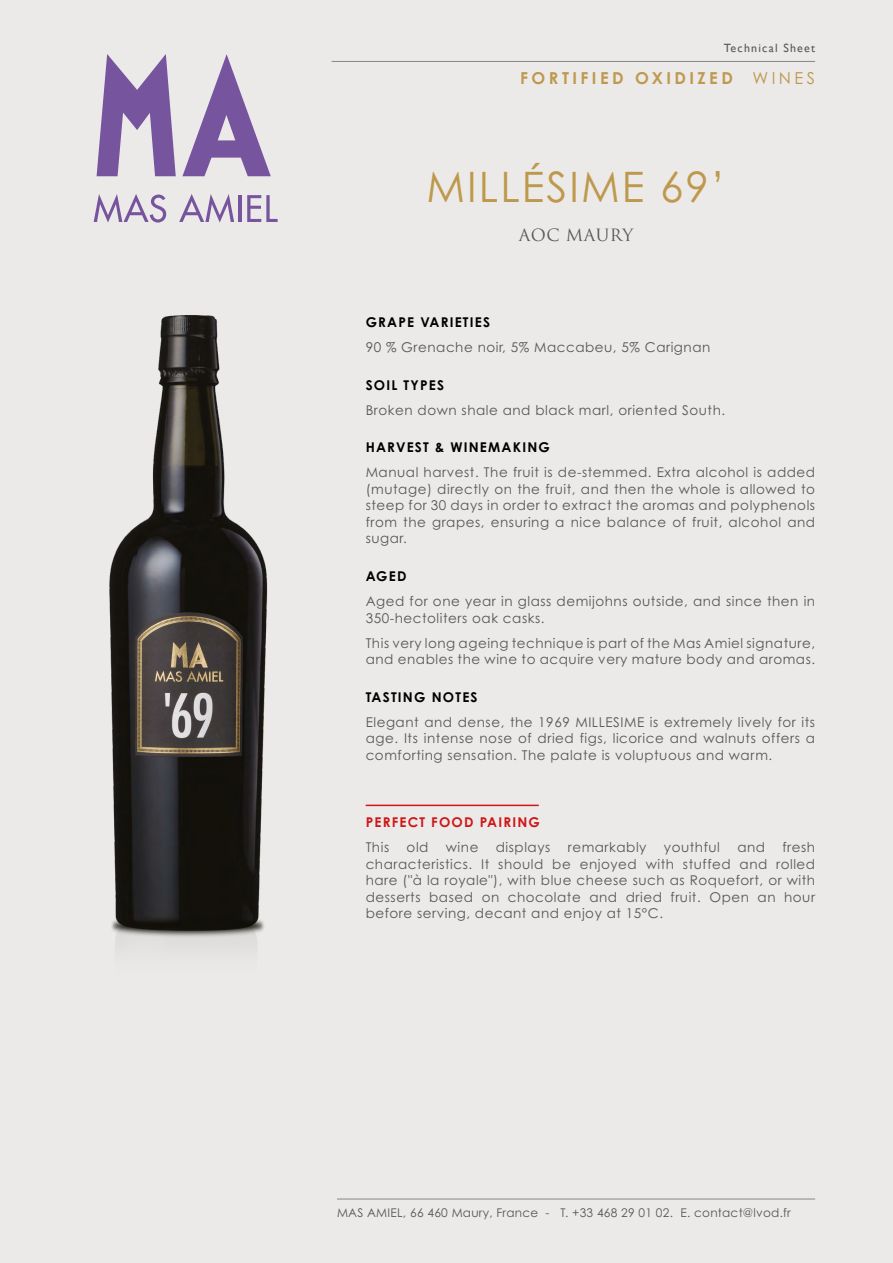
<style>
.page{position:relative;width:893px;height:1263px;background:#eceae8}
.page>*{position:absolute;margin:0;border:0;box-sizing:border-box;transform-origin:0 0}
.t1{font:42px "Century Gothic Pro";letter-spacing:.05em;color:#be984d}
.t2{font:700 16.5px "Century Gothic Pro";letter-spacing:.21em;color:#be984d}
.t3{font:16.5px "Trajan Pro";letter-spacing:.025em;color:#575756}
.t4{font:13.5px/16.5px "Century Gothic Pro";letter-spacing:.04em;color:#575756;text-align:justify}
.t5{font:700 13.5px "Century Gothic Pro";letter-spacing:.09em;color:#000}
.t6{font:700 13.5px "Century Gothic Pro";letter-spacing:.09em;color:#cd1719}
.t7{font:12px "Century Gothic Pro";letter-spacing:.02em;color:#575756}
.t8{font:12px "Gill Sans";letter-spacing:.1em;color:#575756}
.s1{font-weight:400}
</style>
<div class="page">
<hr style="left:337px;top:1199px;width:478px;height:1px;background:#878787">
<svg style="left:97px;top:54px;width:79px;height:122px"></svg>
<svg style="left:182px;top:54px;width:89px;height:122px"></svg>
<svg style="left:94px;top:194px;width:72px;height:29px"></svg>
<svg style="left:179px;top:194px;width:55px;height:29px"></svg>
<hr style="left:238px;top:195px;width:3px;height:27px;background:#77549e">
<svg style="left:247px;top:195px;width:31px;height:27px"></svg>
<img style="left:109px;top:315px;width:159px;height:631px">
<hr style="left:366px;top:805px;width:173px;height:1px;background:#cd1719">
<hr style="left:332px;top:61px;width:483px;height:1px;background:#878787">
<p class="t8" style="left:724px;top:41px;width:93px">Technical Sheet</p>
<p class="t2" style="left:520px;top:68px;width:297px">FORTIFIED OXIDIZED <span class="s1">WINES</span></p>
<h1 class="t1" style="left:426px;top:161px;width:301px">MILLÉSIME 69’</h1>
<p class="t3" style="left:519px;top:224px;width:116px">AOC MAURY</p>
<p class="t5" style="left:366px;top:313px;width:126px">GRAPE VARIETIES</p>
<p class="t4" style="left:366px;top:338px;width:346px">90 % Grenache noir, 5% Maccabeu, 5% Carignan</p>
<p class="t5" style="left:366px;top:376px;width:80px">SOIL TYPES</p>
<p class="t4" style="left:366px;top:401px;width:361px">Broken down shale and black marl, oriented South.</p>
<p class="t5" style="left:366px;top:439px;width:186px">HARVEST &amp; WINEMAKING</p>
<p class="t4" style="left:366px;top:464px;width:451px">Manual harvest. The fruit is de-stemmed. Extra alcohol is added (mutage) directly on the fruit, and then the whole is allowed to steep for 30 days in order to extract the aromas and polyphenols from the grapes, ensuring a nice balance of fruit, alcohol and sugar.</p>
<p class="t5" style="left:366px;top:568px;width:42px">AGED</p>
<p class="t4" style="left:366px;top:593px;width:451px">Aged for one year in glass demijohns outside, and since then in<br>350-hectoliters oak casks.</p>
<p class="t4" style="left:366px;top:634px;width:451px">This very long ageing technique is part of the Mas Amiel signature, and enables the wine to acquire very mature body and aromas.</p>
<p class="t5" style="left:366px;top:688px;width:113px">TASTING NOTES</p>
<p class="t4" style="left:366px;top:713px;width:451px">Elegant and dense, the 1969 MILLESIME is extremely lively for its age. Its intense nose of dried figs, licorice and walnuts offers a comforting sensation. The palate is voluptuous and warm.</p>
<p class="t6" style="left:366px;top:814px;width:176px">PERFECT FOOD PAIRING</p>
<p class="t4" style="left:366px;top:839px;width:25px">This</p>
<p class="t4" style="left:407px;top:839px;width:23px">old</p>
<p class="t4" style="left:446px;top:839px;width:34px">wine</p>
<p class="t4" style="left:496px;top:839px;width:56px">displays</p>
<p class="t4" style="left:568px;top:839px;width:80px">remarkably</p>
<p class="t4" style="left:664px;top:839px;width:58px">youthful</p>
<p class="t4" style="left:737px;top:839px;width:29px">and</p>
<p class="t4" style="left:366px;top:839px;width:451px;text-indent:417px">fresh characteristics. It should be enjoyed with stuffed and rolled hare ("à la royale"), with blue cheese such as Roquefort, or with desserts based on chocolate and dried fruit. Open an hour before serving, decant and enjoy at 15°C.</p>
<p class="t7" style="left:337px;top:1205px;width:455px">MAS AMIEL, 66 460 Maury, France - T. +33 468 29 01 02. E. contact@lvod.fr</p>
</div>
